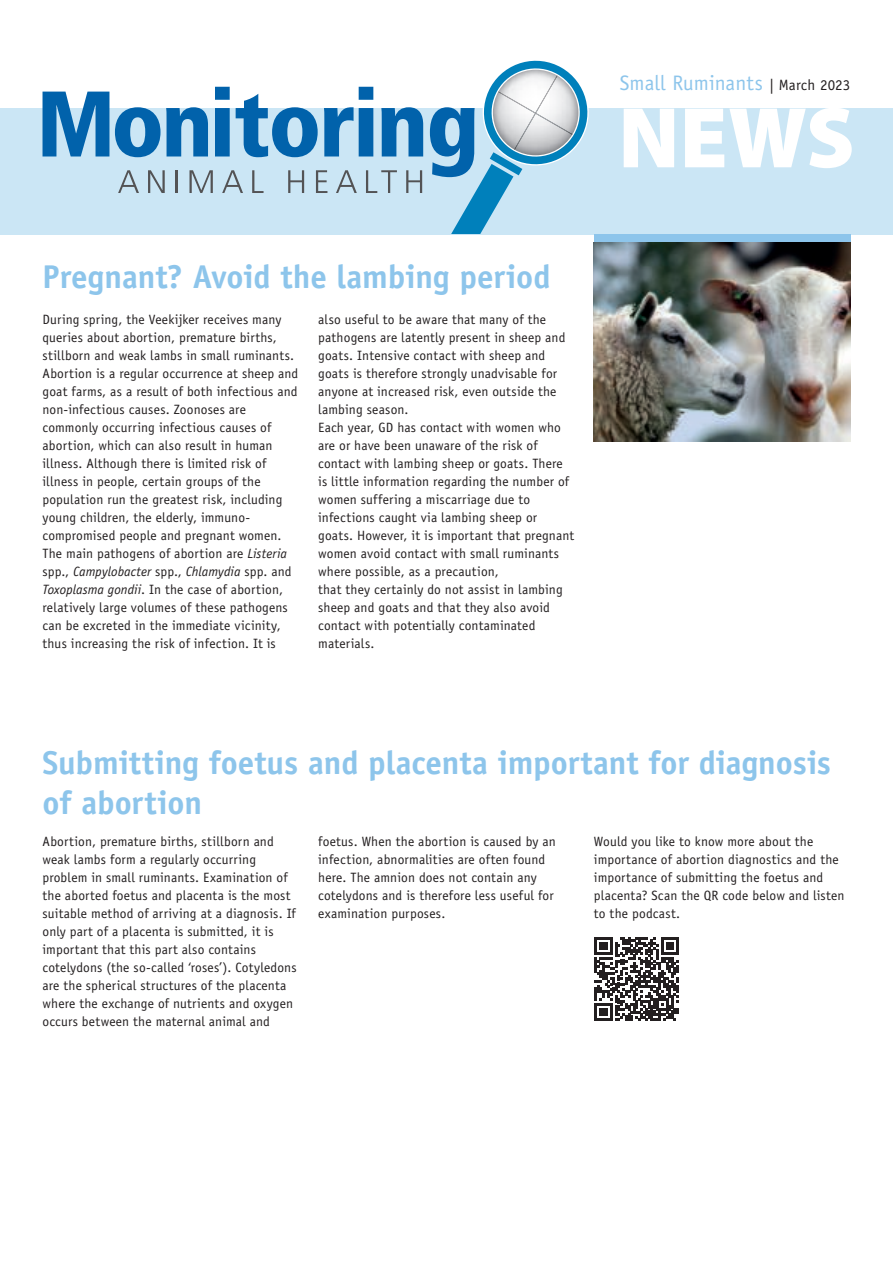
<style>
.page{position:relative;width:893px;height:1263px;background:#fff}
.page>*{position:absolute;margin:0;border:0;box-sizing:border-box;transform-origin:0 0}
.t1{font:900 87px "Myriad Pro";color:#fff}
.t2{font:700 33px/39.6px "Officina Sans Std";letter-spacing:-.005em;color:#8dc5eb}
.t3{font:21px "Officina Sans Std";color:#8dc5eb}
.t4{font:13.5px/18px "Officina Sans Std";letter-spacing:.01em;color:#231f20}
.s1{font-size:15px;color:#231f20}
.s2{font-style:italic}
</style>
<div class="page">
<div style="left:0;top:108px;width:893px;height:126px;background:#cbe6f5"></div>
<svg style="left:215px;top:87px;width:15px;height:69px"></svg>
<svg style="left:43px;top:92px;width:66px;height:64px"></svg>
<svg style="left:166px;top:107px;width:42px;height:49px"></svg>
<svg style="left:115px;top:107px;width:45px;height:50px"></svg>
<svg style="left:324px;top:87px;width:49px;height:69px"></svg>
<svg style="left:381px;top:107px;width:42px;height:49px"></svg>
<svg style="left:236px;top:94px;width:82px;height:63px"></svg>
<svg style="left:430px;top:60px;width:159px;height:174px"></svg>
<svg style="left:118px;top:170px;width:21px;height:23px"></svg>
<svg style="left:148px;top:170px;width:17px;height:23px"></svg>
<hr style="left:176px;top:170px;width:2px;height:23px;background:#535355">
<svg style="left:189px;top:170px;width:24px;height:23px"></svg>
<svg style="left:222px;top:170px;width:21px;height:23px"></svg>
<svg style="left:252px;top:170px;width:12px;height:23px"></svg>
<svg style="left:288px;top:170px;width:16px;height:23px"></svg>
<svg style="left:316px;top:170px;width:11px;height:23px"></svg>
<svg style="left:336px;top:170px;width:21px;height:23px"></svg>
<svg style="left:366px;top:170px;width:31px;height:23px"></svg>
<svg style="left:406px;top:170px;width:16px;height:23px"></svg>
<div style="left:594px;top:234px;width:256px;height:9px;background:#8dc5eb"></div>
<img style="left:594px;top:243px;width:256px;height:198px">
<svg style="left:595px;top:937px;width:84px;height:84px"></svg>
<h3 class="t3" style="left:620px;top:71px;width:232px">Small Ruminants <span class="s1">| March 2023</span></h3>
<h2 class="t2" style="left:43px;top:257px;width:509px">Pregnant? Avoid the lambing period</h2>
<p class="t4" style="left:43px;top:310px;width:257px">During spring, the Veekijker receives many queries about abortion, premature births, stillborn and weak lambs in small ruminants.<br>Abortion is a regular occurrence at sheep and goat farms, as a result of both infectious and non-infectious causes. Zoonoses are commonly occurring infectious causes of abortion, which can also result in human illness. Although there is limited risk of illness in people, certain groups of the population run the greatest risk, including young children, the elderly, immuno&shy;compromised people and pregnant women.<br>The main pathogens of abortion are <span class="s2">Listeria </span>spp., <span class="s2">Campylobacter</span> spp., <span class="s2">Chlamydia</span> spp. and <span class="s2">Toxoplasma gondii</span>. In the case of abortion, relatively large volumes of these pathogens can be excreted in the immediate vicinity, thus increasing the risk of infection. It is</p>
<p class="t4" style="left:318px;top:310px;width:258px">also useful to be aware that many of the pathogens are latently present in sheep and goats. Intensive contact with sheep and goats is therefore strongly unadvisable for anyone at increased risk, even outside the lambing season.<br>Each year, GD has contact with women who are or have been unaware of the risk of contact with lambing sheep or goats. There is little information regarding the number of women suffering a miscarriage due to infections caught via lambing sheep or goats. However, it is important that pregnant women avoid contact with small ruminants where possible, as a precaution,<br>that they certainly do not assist in lambing sheep and goats and that they also avoid contact with potentially contaminated materials.</p>
<h1 class="t1" style="left:618px;top:80px;width:238px">NEWS</h1>
<h2 class="t2" style="left:43px;top:743px;width:790px">Submitting foetus and placenta important for diagnosis of abortion</h2>
<p class="t4" style="left:43px;top:832px;width:256px">Abortion, premature births, stillborn and weak lambs form a regularly occurring problem in small ruminants. Examination of the aborted foetus and placenta is the most suitable method of arriving at a diagnosis. If only part of a placenta is submitted, it is important that this part also contains cotelydons (the so-called ‘roses’). Cotyledons are the spherical structures of the placenta where the exchange of nutrients and oxygen occurs between the maternal animal and</p>
<p class="t4" style="left:318px;top:832px;width:239px">foetus. When the abortion is caused by an infection, abnormalities are often found here. The amnion does not contain any cotelydons and is therefore less useful for examination purposes.</p>
<p class="t4" style="left:594px;top:832px;width:252px">Would you like to know more about the importance of abortion diagnostics and the importance of submitting the foetus and placenta? Scan the QR code below and listen to the podcast.</p>
</div>
